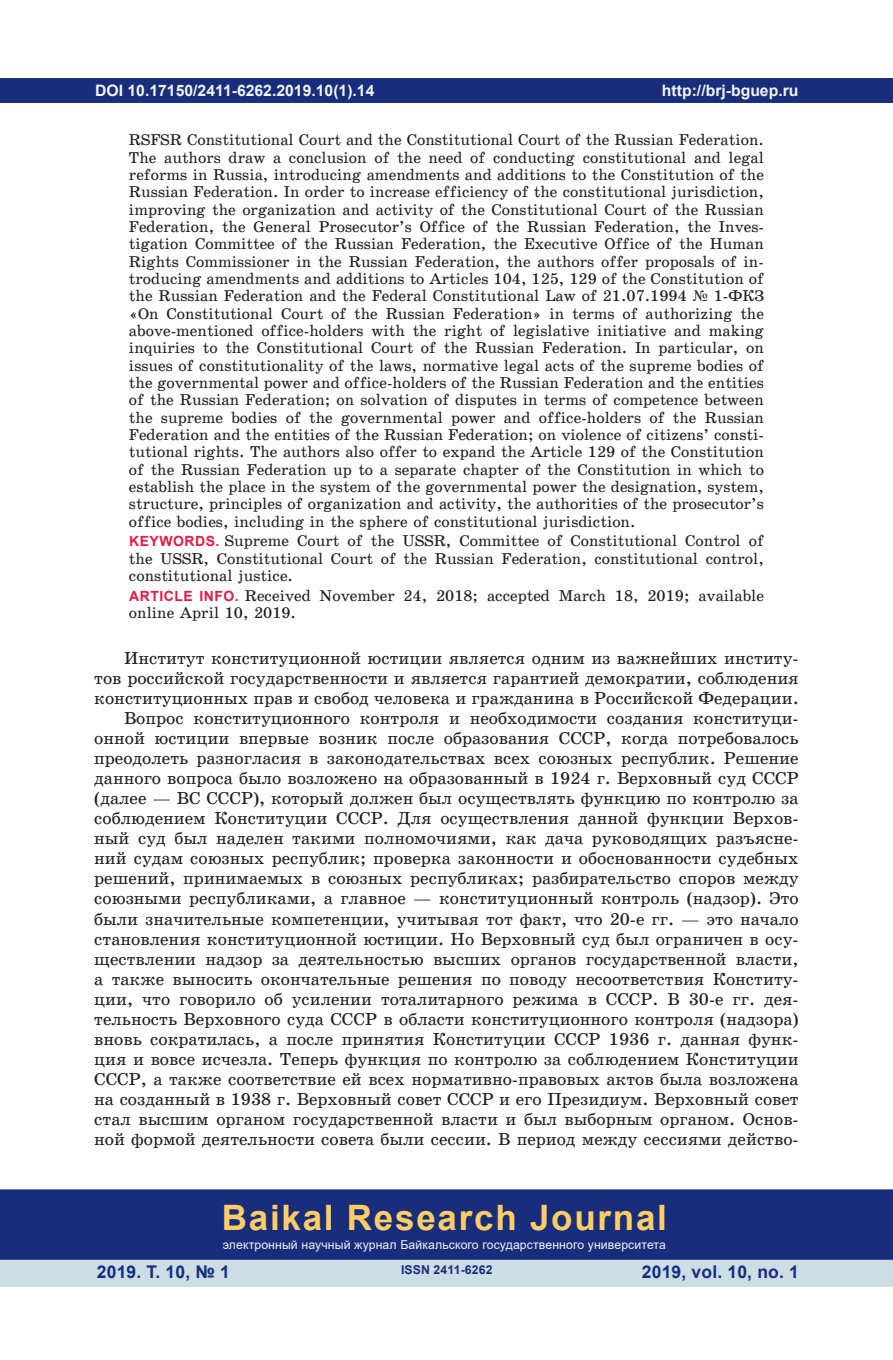
<style>
.page{position:relative;width:893px;height:1360px;background:#fff}
.page>*{position:absolute;margin:0;border:0;box-sizing:border-box;transform-origin:0 0}
.t1{font:700 35px "Arial";letter-spacing:.05em;color:#fecd64}
.t2{font:17.5px/20.1px "School Book C";color:#231f20;text-align:right}
.t3{font:700 17.5px "Arial";letter-spacing:.01em;color:#182d7c}
.t4{font:15.75px/17.3px "School Book C";color:#231f20;text-align:justify}
.t5{font:700 15.75px "Arial";color:#f2f3f4}
.t6{font:12.25px "Arial";letter-spacing:.01em;color:#f2f3f4}
.t7{font:700 12.25px "Arial";letter-spacing:.01em;color:#182d7c}
.s1{font-family:"Times New Roman"}
.s2{font-family:"Arial";font-weight:700;font-size:14px;color:#ed1845}
</style>
<div class="page">
<div style="left:0;top:78px;width:893px;height:25px;background:#182d7c"></div>
<div style="left:0;top:1258px;width:893px;height:28px;background:#cddde6"></div>
<div style="left:0;top:1189px;width:893px;height:70px;background:#182d7c;border:2px solid #182d7c"></div>
<p class="t5" style="left:95px;top:79px;width:281px">DOI 10.17150/2411-6262.2019.10(1).14</p>
<p class="t4" style="left:129px;top:131px;width:637px">RSFSR Constitutional Court and the Constitutional Court of the Russian Federation.<br>The authors draw a conclusion of the need of conducting constitutional and legal reforms in Russia, introducing amendments and additions to the Constitution of the Russian Federation. In order to increase efficiency of the constitutional jurisdiction, improving the organization and activity of the Constitutional Court of the Russian Federation, the General Prosecutor’s Office of the Russian Federation, the Inves&shy;tigation Committee of the Russian Federation, the Executive Office of the Human Rights Commissioner in the Russian Federation, the authors offer proposals of in&shy;troducing amendments and additions to Articles 104, 125, 129 of the Constitution of the Russian Federation and the Federal Constitutional Law of 21.07.1994 <span class="s1">№</span> 1-ФКЗ «On Constitutional Court of the Russian Federation» in terms of authorizing the above-mentioned office-holders with the right of legislative initiative and making inquiries to the Constitutional Court of the Russian Federation. In particular, on issues of constitutionality of the laws, normative legal acts of the supreme bodies of the governmental power and office-holders of the Russian Federation and the entities of the Russian Federation; on solvation of disputes in terms of competence between the supreme bodies of the governmental power and office-holders of the Russian Federation and the entities of the Russian Federation; on violence of citizens’ consti&shy;tutional rights. The authors also offer to expand the Article 129 of the Constitution of the Russian Federation up to a separate chapter of the Constitution in which to establish the place in the system of the governmental power the designation, system, structure, principles of organization and activity, the authorities of the prosecutor’s office bodies, including in the sphere of constitutional jurisdiction.</p>
<p class="t4" style="left:129px;top:532px;width:636px"><span class="s2">KEYWORDS.</span> Supreme Court of the USSR, Committee of Constitutional Control of the USSR, Constitutional Court of the Russian Federation, constitutional control, constitutional justice.</p>
<p class="t4" style="left:129px;top:587px;width:636px"><span class="s2">ARTICLE INFO.</span> Received November 24, 2018; accepted March 18, 2019; available online April 10, 2019.</p>
<p class="t2" style="left:94px;top:648px;width:706px">Институт конституционной юстиции является одним из важнейших институ&shy;тов российской государственности и является гарантией демократии, соблюдения конституционных прав и свобод человека и гражданина в Российской Федерации.<br>Вопрос конституционного контроля и необходимости создания конституци&shy;онной юстиции впервые возник после образования СССР, когда потребовалось преодолеть разногласия в законодательствах всех союзных республик. Решение данного вопроса было возложено на образованный в 1924 г. Верховный суд СССР (далее — ВС СССР), который должен был осуществлять функцию по контролю за соблюдением Конституции СССР. Для осуществления данной функции Верхов&shy;ный суд был наделен такими полномочиями, как дача руководящих разъясне&shy;ний судам союзных республик; проверка законности и обоснованности судебных решений, принимаемых в союзных республиках; разбирательство споров между союзными республиками, а главное — конституционный контроль (надзор). Это были значительные компетенции, учитывая тот факт, что 20-е гг. — это начало становления конституционной юстиции. Но Верховный суд был ограничен в осу&shy;ществлении надзор за деятельностью высших органов государственной власти, а также выносить окончательные решения по поводу несоответствия Конститу&shy;ции, что говорило об усилении тоталитарного режима в СССР. В 30-е гг. дея&shy;тельность Верховного суда СССР в области конституционного контроля (надзора) вновь сократилась, а после принятия Конституции СССР 1936 г. данная функ&shy;ция и вовсе исчезла. Теперь функция по контролю за соблюдением Конституции СССР, а также соответствие ей всех нормативно-правовых актов была возложена на созданный в 1938 г. Верховный совет СССР и его Президиум. Верховный совет стал высшим органом государственной власти и был выборным органом. Основ&shy;ной формой деятельности совета были сессии. В период между сессиями действо-</p>
<p class="t5" style="left:662px;top:79px;width:138px">http://brj-bguep.ru</p>
<p class="t5" style="left:357px;top:79px;width:10px">5</p>
<h1 class="t1" style="left:222px;top:1192px;width:447px">Baikal Research Journal</h1>
<p class="t6" style="left:223px;top:1236px;width:445px">электронный научный журнал Байкальского государственного университета</p>
<p class="t3" style="left:97px;top:1259px;width:135px">2019. Т. 10, № 1</p>
<p class="t7" style="left:401px;top:1261px;width:93px">ISSN 2411-6262</p>
<p class="t3" style="left:642px;top:1259px;width:159px">2019, vol. 10, no. 1</p>
</div>
